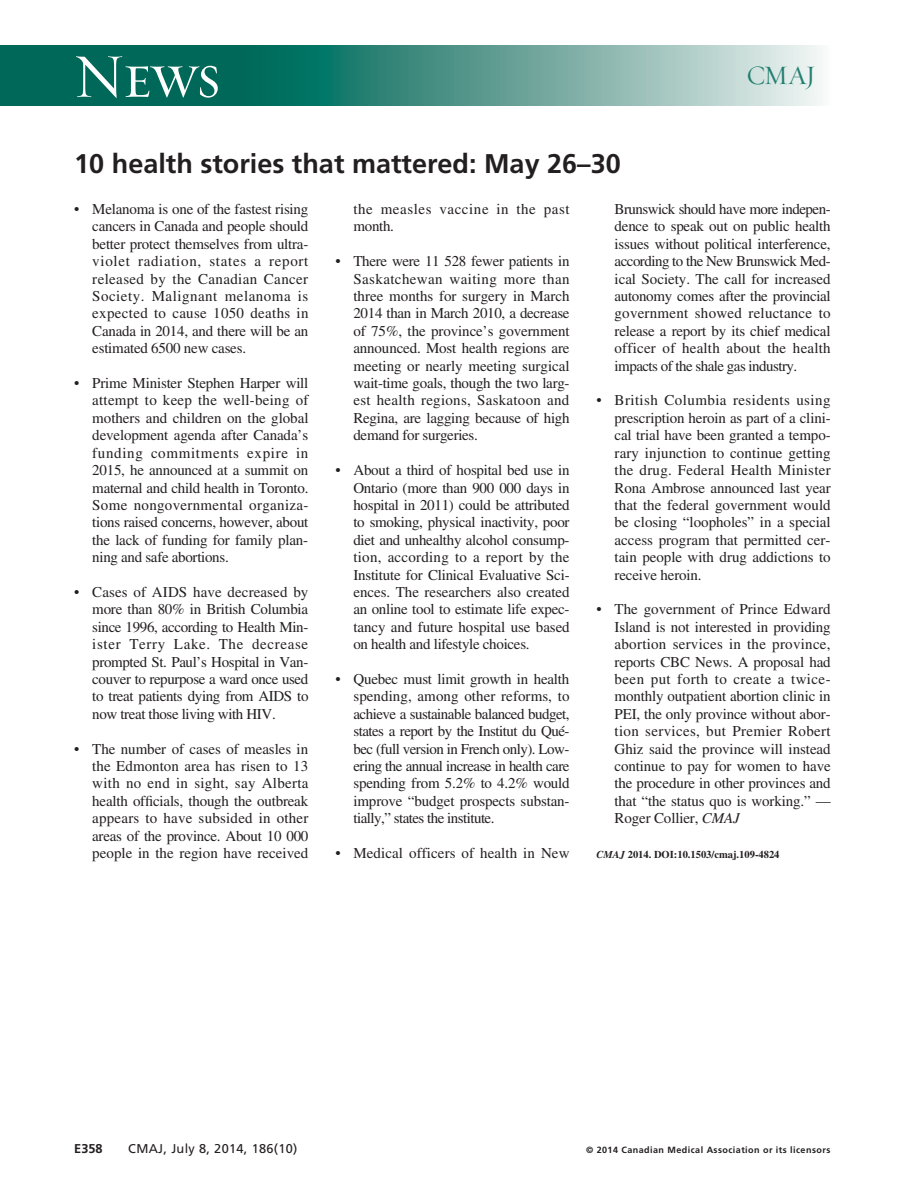
<style>
.page{position:relative;width:905px;height:1202px;background:#fff}
.page>*{position:absolute;margin:0;border:0;box-sizing:border-box;transform-origin:0 0}
.t1{font:63px "Requiem Display HTF Small Caps";color:#fff}
.t2{font:700 27px "Frutiger LT Std";color:#231f20}
.t3{font:27px "Requiem Display HTF Roman";color:#227e70}
.t4{font:15px/17.4px "Times LT Std";letter-spacing:-.015em;color:#231f20;text-align:justify}
.t5{font:15px/17.4px "Times LT Std";letter-spacing:.04em;color:#231f20}
.t6{font:15px "Times LT Std";letter-spacing:.005em;color:#231f20}
.t7{font:12.75px "Frutiger LT Std";letter-spacing:.025em;color:#231f20}
.t8{font:700 12.75px "Frutiger LT Std";color:#231f20}
.t9{font:700 10.5px "Times LT Std";color:#231f20}
.t10{font:700 9px "Frutiger LT Std";letter-spacing:.05em;color:#231f20}
.s1{font-style:italic}
</style>
<div class="page">
<div style="left:0;top:45px;width:273px;height:60px;background:#006858"></div>
<svg style="left:273px;top:45px;width:549px;height:60px"></svg>
<h1 class="t1" style="left:73px;top:39px;width:150px">News</h1>
<h2 class="t3" style="left:746px;top:60px;width:71px">CMAJ</h2>
<h2 class="t2" style="left:74px;top:147px;width:548px">10 health stories that mattered: May 26–30</h2>
<p class="t4" style="left:92px;top:200px;width:218px;text-indent:-18px">• Melanoma is one of the fastest rising cancers in Canada and people should better protect themselves from ultra&shy;violet radiation, states a report released by the Canadian Cancer Society. Malignant melanoma is expected to cause 1050 deaths in Canada in 2014, and there will be an estimated 6500 new cases.</p>
<p class="t4" style="left:92px;top:374px;width:218px;text-indent:-18px">• Prime Minister Stephen Harper will attempt to keep the well-being of mothers and children on the global development agenda after Canada’s funding commitments expire in 2015, he announced at a summit on maternal and child health in Toronto.<br>Some nongovernmental organiza&shy;tions raised concerns, however, about the lack of funding for family plan&shy;ning and safe abortions.</p>
<p class="t4" style="left:92px;top:583px;width:218px;text-indent:-18px">• Cases of AIDS have decreased by more than 80% in British Columbia since 1996, according to Health Min&shy;ister Terry Lake. The decrease prompted St. Paul’s Hospital in Van&shy;couver to repurpose a ward once used to treat patients dying from AIDS to now treat those living with HIV.</p>
<p class="t4" style="left:92px;top:739px;width:218px;text-indent:-18px">• The number of cases of measles in the Edmonton area has risen to 13 with no end in sight, say Alberta health officials, though the outbreak appears to have subsided in other areas of the province. About 10 000 people in the region have received</p>
<p class="t5" style="left:353px;top:200px;width:218px">the measles vaccine in the past month.</p>
<p class="t4" style="left:353px;top:252px;width:218px;text-indent:-18px">• There were 11 528 fewer patients in Saskatchewan waiting more than three months for surgery in March 2014 than in March 2010, a decrease of 75%, the province’s government announced. Most health regions are meeting or nearly meeting surgical wait-time goals, though the two larg&shy;est health regions, Saskatoon and Regina, are lagging because of high demand for surgeries.</p>
<p class="t4" style="left:353px;top:461px;width:218px;text-indent:-18px">• About a third of hospital bed use in Ontario (more than 900 000 days in hospital in 2011) could be attributed to smoking, physical inactivity, poor diet and unhealthy alcohol consump&shy;tion, according to a report by the Institute for Clinical Evaluative Sci&shy;ences. The researchers also created an online tool to estimate life expec&shy;tancy and future hospital use based on health and lifestyle choices.</p>
<p class="t4" style="left:353px;top:670px;width:218px;text-indent:-18px">• Quebec must limit growth in health spending, among other reforms, to achieve a sustainable balanced budget, states a report by the Institut du Qué&shy;bec (full version in French only). Low&shy;ering the annual increase in health care spending from 5.2% to 4.2% would improve “budget prospects substan&shy;tially,” states the institute.</p>
<p class="t6" style="left:335px;top:844px;width:236px">• Medical officers of health in New</p>
<p class="t4" style="left:614px;top:200px;width:218px">Brunswick should have more indepen&shy;dence to speak out on public health issues without political interference, according to the New Brunswick Med&shy;ical Society. The call for increased autonomy comes after the provincial government showed reluctance to release a report by its chief medical officer of health about the health impacts of the shale gas industry.</p>
<p class="t4" style="left:614px;top:391px;width:218px;text-indent:-18px">• British Columbia residents using prescription heroin as part of a clini&shy;cal trial have been granted a tempo&shy;rary injunction to continue getting the drug. Federal Health Minister Rona Ambrose announced last year that the federal government would be closing “loopholes” in a special access program that permitted cer&shy;tain people with drug addictions to receive heroin.</p>
<p class="t4" style="left:614px;top:600px;width:218px;text-indent:-18px">• The government of Prince Edward Island is not interested in providing abortion services in the province, reports CBC News. A proposal had been put forth to create a twice&shy;monthly outpatient abortion clinic in PEI, the only province without abor&shy;tion services, but Premier Robert Ghiz said the province will instead continue to pay for women to have the procedure in other provinces and that “the status quo is working.” — Roger Collier, <span class="s1">CMAJ</span></p>
<p class="t9" style="left:596px;top:848px;width:184px"><span class="s1">CMAJ</span> 2014. DOI:10.1503/cmaj.109-4824</p>
<p class="t8" style="left:74px;top:1141px;width:30px">E358</p>
<p class="t7" style="left:128px;top:1141px;width:171px">CMAJ, July 8, 2014, 186(10)</p>
<p class="t10" style="left:586px;top:1144px;width:246px">© 2014 Canadian Medical Association or its licensors</p>
</div>
